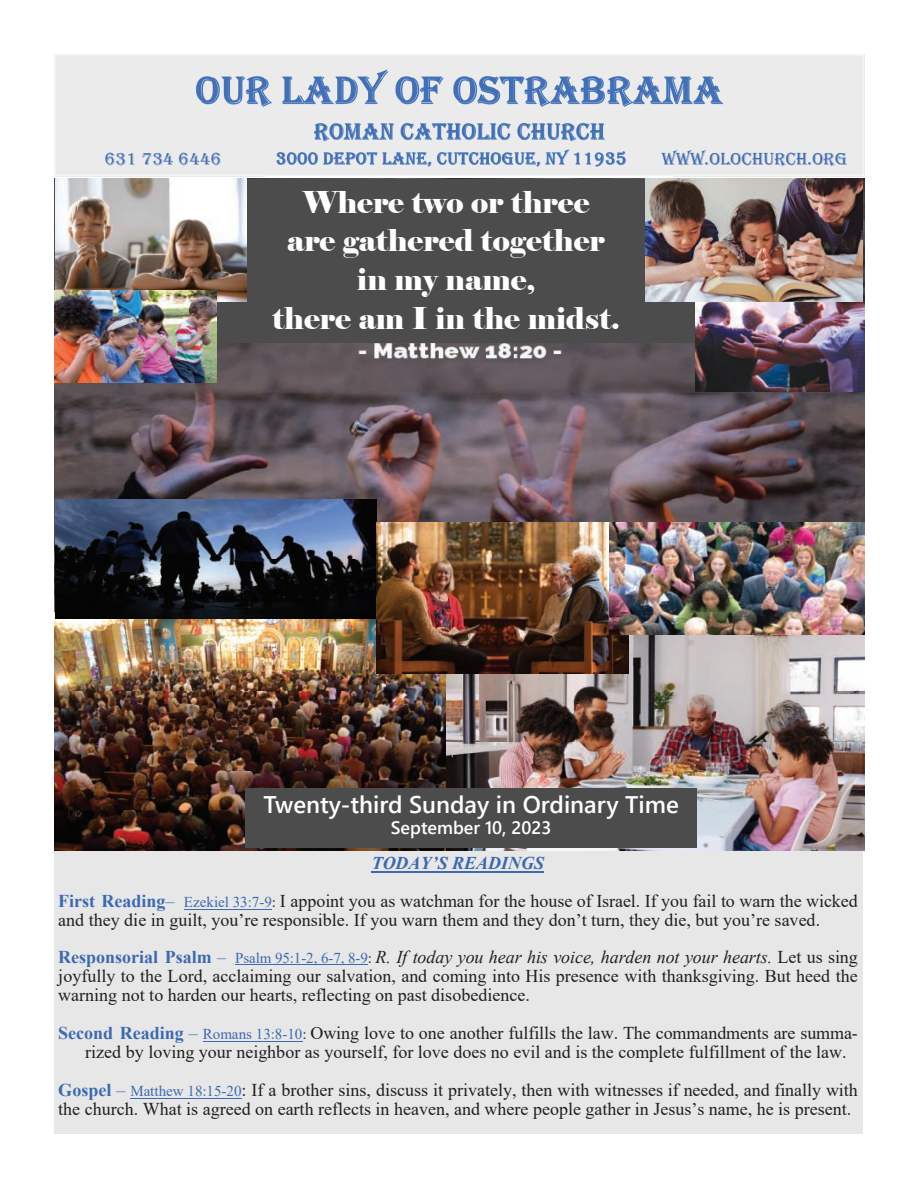
<style>
.page{position:relative;width:918px;height:1188px;background:#fff}
.page>*{position:absolute;margin:0;border:0;box-sizing:border-box;transform-origin:0 0}
.t1{font:30px/38.7px "Elephant";color:#fff;text-align:center}
.t2{font:24px "Segoe UI Semibold";color:#fff}
.t3{font:18px/19px "Times New Roman";color:#231f20}
.t4{font:18px "Algerian";color:#3d68b2}
.t5{font:18px "Segoe UI Semibold";color:#fff}
.s1{font-weight:700;font-style:italic;color:#3d68b2}
.s2{font-weight:700;color:#3d68b2}
.s3{color:#3d68b2}
.s4{font-size:15px;color:#3d68b2}
.s5{font-size:15px}
.s6{font-style:italic}
</style>
<div class="page">
<div style="left:54px;top:54px;width:810px;height:122px;background:#ebebeb"></div>
<img style="left:172px;top:57px;width:590px;height:102px">
<img style="left:265px;top:143px;width:407px;height:33px">
<div style="left:54px;top:850px;width:808px;height:284px;background:#e6e7e6"></div>
<hr style="left:372px;top:871px;width:172px;height:2px;background:#3d68b2">
<hr style="left:184px;top:909px;width:88px;height:1px;background:#3d68b2">
<hr style="left:235px;top:965px;width:133px;height:1px;background:#3d68b2">
<hr style="left:203px;top:1041px;width:99px;height:1px;background:#3d68b2">
<hr style="left:130px;top:1098px;width:112px;height:1px;background:#3d68b2">
<img style="left:54px;top:178px;width:810px;height:434px">
<img style="left:54px;top:612px;width:393px;height:238px">
<img style="left:447px;top:635px;width:417px;height:215px">
<div style="left:245px;top:788px;width:452px;height:60px;background:#4c4c4c"></div>
<img style="left:56px;top:500px;width:320px;height:119px">
<img style="left:376px;top:523px;width:253px;height:150px">
<img style="left:610px;top:523px;width:254px;height:112px">
<div style="left:54px;top:179px;width:808px;height:163px;background:#4c4c4c"></div>
<img style="left:696px;top:295px;width:169px;height:97px">
<img style="left:645px;top:178px;width:217px;height:123px">
<img style="left:56px;top:179px;width:191px;height:122px">
<img style="left:54px;top:290px;width:163px;height:92px">
<p class="t4" style="left:105px;top:149px;width:118px">631 734 6446</p>
<p class="t4" style="left:662px;top:149px;width:187px">WWW.OLOCHURCH.ORG</p>
<h1 class="t1" style="left:273px;top:183px;width:349px">Where two or three<br>are gathered together in my name,<br>there am I in the midst.</h1>
<h2 class="t2" style="left:263px;top:787px;width:417px">Twenty-third Sunday in Ordinary Time</h2>
<p class="t5" style="left:391px;top:814px;width:162px">September 10, 2023</p>
<p class="t3" style="left:58px;top:844px;width:801px;line-height:38px;text-align:center"><span class="s1">TODAY’S READINGS<br></span><span class="s2">First Reading</span><span class="s3">–</span> <span class="s4">Ezekiel 33:7-9</span><span class="s5">:</span> I appoint you as watchman for the house of Israel. If you fail to warn the wicked</p>
<p class="t3" style="left:58px;top:902px;width:801px;line-height:36.6px">and they die in guilt, you’re responsible. If you warn them and they don’t turn, they die, but you’re saved.<br><span class="s2">Responsorial Psalm</span> <span class="s3">–</span> <span class="s4">Psalm 95:1-2, 6-7, 8-9</span><span class="s5">:</span> <span class="s6">R. If today you hear his voice, harden not your hearts.</span> Let us sing</p>
<p class="t3" style="left:58px;top:966px;width:801px">joyfully to the Lord, acclaiming our salvation, and coming into His presence with thanksgiving. But heed the warning not to harden our hearts, reflecting on past disobedience.</p>
<p class="t3" style="left:85px;top:1024px;width:774px;text-indent:-27px"><span class="s2">Second Reading</span> <span class="s3">–</span> <span class="s4">Romans 13:8-10</span><span class="s5">:</span> Owing love to one another fulfills the law. The commandments are summa&shy;rized by loving your neighbor as yourself, for love does no evil and is the complete fulfillment of the law.</p>
<p class="t3" style="left:58px;top:1081px;width:801px"><span class="s2">Gospel</span> <span class="s3">–</span> <span class="s4">Matthew 18:15-20</span>: If a brother sins, discuss it privately, then with witnesses if needed, and finally with the church. What is agreed on earth reflects in heaven, and where people gather in Jesus’s name, he is present.</p>
</div>
